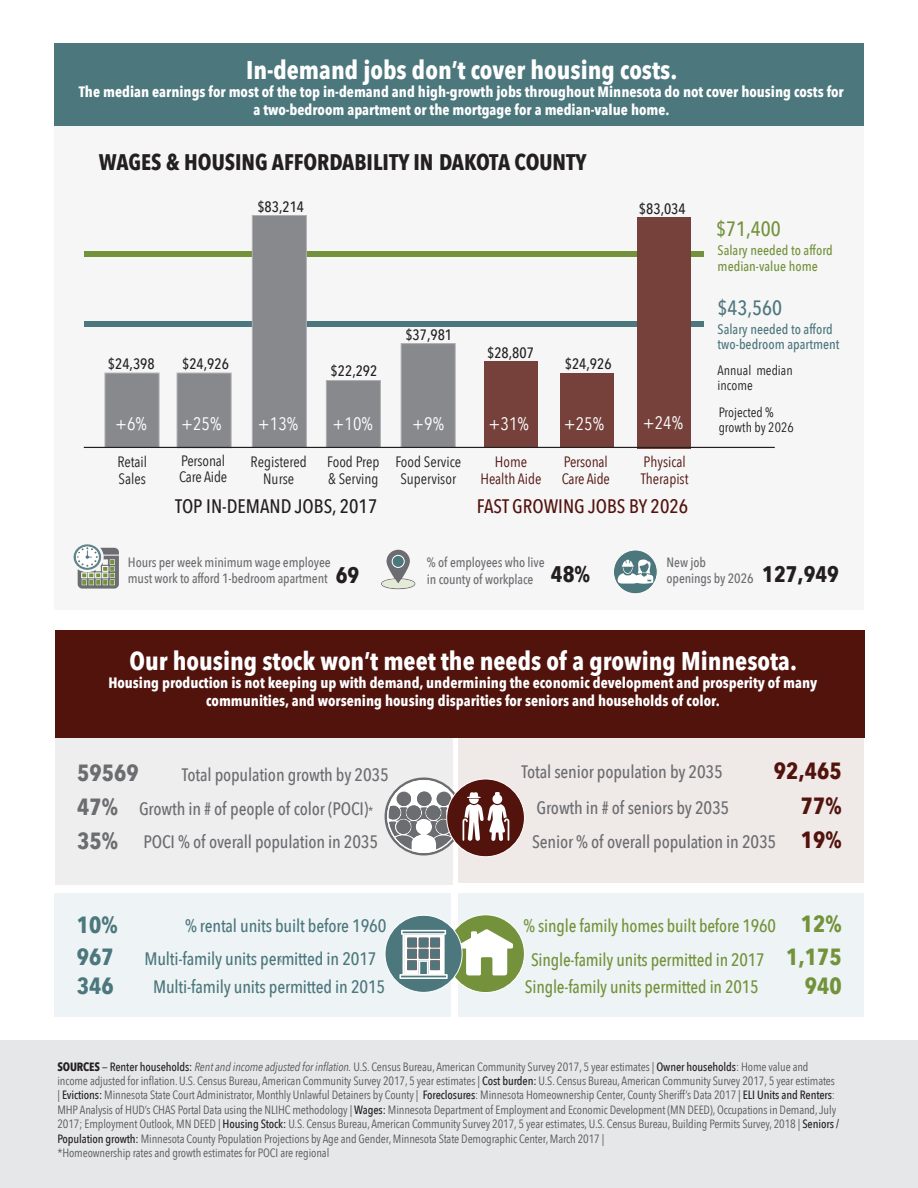
<style>
.page{position:relative;width:918px;height:1188px;background:#fff}
.page>*{position:absolute;margin:0;border:0;box-sizing:border-box;transform-origin:0 0}
.t1{font:700 25.5px "Avenir Next Condensed";color:#fff}
.t2{font:700 23.4px "Avenir Next Condensed";color:#73923b}
.t3{font:700 23.4px "Avenir Next Condensed";color:#52130d}
.t4{font:700 23.4px/29px "Avenir Next Condensed";color:#4c777d}
.t5{font:700 23.4px "Avenir Next Condensed";color:#6c6d70}
.t6{font:700 22.5px "Avenir Next Condensed";color:#231f20}
.t7{font:500 20.7px "Avenir Next Condensed";color:#73923b}
.t8{font:500 20.7px "Avenir Next Condensed";color:#4c777d}
.t9{font:500 19.5px "Avenir Next Condensed";color:#231f20}
.t10{font:500 19.5px "Avenir Next Condensed";color:#52130d}
.t11{font:500 18px/33.3px "Avenir Next Condensed";letter-spacing:-.01em;color:#6c6d70}
.t12{font:500 18px/33.6px "Avenir Next Condensed";letter-spacing:-.01em;color:#73923b;text-align:center}
.t13{font:500 18px/33.2px "Avenir Next Condensed";letter-spacing:-.01em;color:#4c777d}
.t14{font:18px "Avenir Next Condensed";color:#fff}
.t15{font:700 15px/18px "Avenir Next Condensed";color:#fff;text-align:center}
.t16{font:15px/16.5px "Avenir Next Condensed";color:#231f20}
.t17{font:500 15px "Avenir Next Condensed";color:#231f20}
.t18{font:15px/16.5px "Avenir Next Condensed";color:#52130d}
.t19{font:500 13.8px/15.5px "Avenir Next Condensed";color:#4c777d}
.t20{font:500 13.8px/15.5px "Avenir Next Condensed";color:#73923b}
.t21{font:500 13.5px/16.5px "Avenir Next Condensed";letter-spacing:-.01em;color:#6c6d70}
.t22{font:13.5px/15px "Avenir Next Condensed";color:#231f20}
.t23{font:12px/14.4px "Avenir Next Condensed";letter-spacing:-.01em;color:#57585a}
.s1{font-weight:700;font-size:22.5px;color:#231f20}
.s2{font-weight:700;font-size:23.4px}
.s3{font-size:12px}
.s4{font-weight:700;font-size:23.4px;color:#52130d}
.s5{font-weight:700;color:#231f20}
.s6{color:#231f20}
.s7{font-weight:500;color:#231f20}
.s8{font-style:italic}
</style>
<div class="page">
<div style="left:459px;top:894px;width:405px;height:123px;background:#eef4f5"></div>
<div style="left:54px;top:893px;width:396px;height:124px;background:#eef4f5"></div>
<div style="left:459px;top:726px;width:405px;height:157px;background:#efe9e8"></div>
<div style="left:55px;top:727px;width:397px;height:157px;background:#eeeeef"></div>
<div style="left:55px;top:112px;width:809px;height:498px;background:#f6f6f7"></div>
<div style="left:0;top:1041px;width:918px;height:147px;background:#e6e7e9"></div>
<svg style="left:278px;top:957px;width:4px;height:6px"></svg>
<div style="left:54px;top:44px;width:810px;height:82px;background:#4c777d"></div>
<div style="left:55px;top:630px;width:810px;height:108px;background:#52130d"></div>
<svg style="left:73px;top:544px;width:46px;height:45px"></svg>
<svg style="left:381px;top:549px;width:35px;height:40px"></svg>
<div style="left:392px;top:555px;width:12px;height:12px;background:#4c777d;border-radius:50%"></div>
<div style="left:392px;top:555px;width:13px;height:13px;border:1px solid #fff;border-radius:50%"></div>
<div style="left:447px;top:779px;width:77px;height:78px;background:#52130d;border-radius:50%"></div>
<svg style="left:384px;top:777px;width:125px;height:79px"></svg>
<div style="left:447px;top:915px;width:77px;height:78px;background:#73923b;border-radius:50%"></div>
<svg style="left:460px;top:929px;width:53px;height:46px"></svg>
<div style="left:385px;top:915px;width:77px;height:77px;background:#4c777d;border-radius:50%"></div>
<div style="left:385px;top:915px;width:78px;height:78px;border:1px solid #fff;border-radius:50%"></div>
<svg style="left:399px;top:930px;width:49px;height:49px"></svg>
<div style="left:613px;top:550px;width:44px;height:44px;background:#4c777d;border-radius:50%"></div>
<div style="left:613px;top:550px;width:45px;height:44px;border:1px solid #fff;border-radius:50%"></div>
<svg style="left:617px;top:559px;width:36px;height:25px"></svg>
<div style="left:84px;top:321px;width:620px;height:5px;background:#4c777d"></div>
<div style="left:84px;top:252px;width:620px;height:5px;background:#73923b"></div>
<div style="left:401px;top:343px;width:55px;height:105px;background:#87898c;border:1px solid #adaeb2"></div>
<div style="left:177px;top:373px;width:54px;height:75px;background:#87898c;border:1px solid #adaeb2"></div>
<div style="left:105px;top:373px;width:54px;height:75px;background:#87898c;border:1px solid #adaeb2"></div>
<div style="left:252px;top:215px;width:55px;height:233px;background:#87898c;border:1px solid #adaeb2"></div>
<div style="left:326px;top:380px;width:55px;height:68px;background:#87898c;border:1px solid #adaeb2"></div>
<div style="left:484px;top:361px;width:54px;height:86px;background:#76413b"></div>
<div style="left:637px;top:217px;width:54px;height:231px;background:#76413b"></div>
<div style="left:560px;top:373px;width:54px;height:75px;background:#76413b"></div>
<hr style="left:84px;top:447px;width:691px;height:1px;background:#231f20">
<h1 class="t1" style="left:246px;top:54px;width:433px">In-demand jobs don’t cover housing costs.</h1>
<p class="t15" style="left:79px;top:82px;width:766px">The median earnings for most of the top in-demand and high-growth jobs throughout Minnesota do not cover housing costs for a two-bedroom apartment or the mortgage for a median-value home.</p>
<h3 class="t6" style="left:99px;top:148px;width:489px">WAGES &amp; HOUSING AFFORDABILITY IN DAKOTA COUNTY</h3>
<p class="t17" style="left:257px;top:198px;width:48px">$83,214</p>
<p class="t17" style="left:639px;top:199px;width:48px">$83,034</p>
<h3 class="t7" style="left:716px;top:216px;width:66px">$71,400</h3>
<p class="t20" style="left:718px;top:243px;width:117px">Salary needed to afford median-value home</p>
<h3 class="t8" style="left:718px;top:295px;width:66px">$43,560</h3>
<p class="t17" style="left:108px;top:355px;width:48px">$24,398</p>
<p class="t17" style="left:182px;top:355px;width:48px">$24,926</p>
<h3 class="t14" style="left:181px;top:408px;width:42px">+25%</h3>
<h3 class="t14" style="left:115px;top:408px;width:33px">+6%</h3>
<h3 class="t14" style="left:258px;top:409px;width:42px">+13%</h3>
<p class="t17" style="left:405px;top:326px;width:48px">$37,981</p>
<p class="t17" style="left:331px;top:361px;width:48px">$22,292</p>
<h3 class="t14" style="left:333px;top:408px;width:42px">+10%</h3>
<h3 class="t14" style="left:412px;top:408px;width:33px">+9%</h3>
<p class="t17" style="left:487px;top:344px;width:48px">$28,807</p>
<h3 class="t14" style="left:489px;top:408px;width:42px">+31%</h3>
<p class="t17" style="left:565px;top:354px;width:48px">$24,926</p>
<p class="t19" style="left:718px;top:321px;width:123px">Salary needed to afford two-bedroom apartment</p>
<p class="t22" style="left:718px;top:362px;width:77px">Annual median income</p>
<h3 class="t14" style="left:564px;top:408px;width:42px">+25%</h3>
<p class="t22" style="left:719px;top:404px;width:77px">Projected % growth by 2026</p>
<h3 class="t14" style="left:643px;top:408px;width:42px">+24%</h3>
<p class="t16" style="left:117px;top:453px;width:31px">Retail<br>Sales</p>
<p class="t16" style="left:179px;top:452px;width:50px">Personal<br>Care Aide</p>
<p class="t16" style="left:251px;top:453px;width:58px;text-align:center">Registered<br>Nurse</p>
<p class="t16" style="left:327px;top:453px;width:54px">Food Prep &amp; Serving</p>
<p class="t16" style="left:395px;top:453px;width:67px;text-align:center">Food Service<br>Supervisor</p>
<p class="t18" style="left:480px;top:453px;width:63px;text-align:center">Home<br>Health Aide</p>
<p class="t18" style="left:562px;top:453px;width:50px">Personal<br>Care Aide</p>
<p class="t18" style="left:641px;top:453px;width:49px">Physical<br>Therapist</p>
<h3 class="t9" style="left:175px;top:495px;width:204px">TOP IN-DEMAND JOBS, 2017</h3>
<h3 class="t10" style="left:477px;top:495px;width:213px">FAST GROWING JOBS BY 2026</h3>
<p class="t21" style="left:128px;top:554px;width:204px">Hours per week minimum wage employee must work to afford 1-bedroom apartment</p>
<p class="t21" style="left:427px;top:554px;width:165px">% of employees who live<br>in county of workplace <span class="s1">48%</span></p>
<p class="t21" style="left:667px;top:554px;width:41px">New job</p>
<h3 class="t6" style="left:336px;top:561px;width:25px">69</h3>
<p class="t21" style="left:667px;top:570px;width:174px">openings by 2026 <span class="s1">127,949</span></p>
<h1 class="t1" style="left:130px;top:645px;width:669px">Our housing stock won’t meet the needs of a growing Minnesota.</h1>
<p class="t15" style="left:108px;top:673px;width:711px">Housing production is not keeping up with demand, undermining the economic development and prosperity of many communities, and worsening housing disparities for seniors and households of color.</p>
<h2 class="t5" style="left:77px;top:759px;width:63px">59569</h2>
<h3 class="t11" style="left:182px;top:758px;width:208px">Total population growth by 2035</h3>
<h3 class="t11" style="left:522px;top:755px;width:203px">Total senior population by 2035</h3>
<h2 class="t3" style="left:774px;top:756px;width:69px">92,465</h2>
<h3 class="t11" style="left:77px;top:792px;width:302px"><span class="s2">47%</span> Growth in # of people of color (POCI)<span class="s3">*<br></span><span class="s2">35%</span> POCI % of overall population in 2035</h3>
<h3 class="t11" style="left:537px;top:791px;width:194px">Growth in # of seniors by 2035</h3>
<h2 class="t3" style="left:801px;top:792px;width:42px">77%</h2>
<h3 class="t11" style="left:532px;top:825px;width:311px">Senior % of overall population in 2035 <span class="s4">19%</span></h3>
<h2 class="t4" style="left:77px;top:910px;width:42px">10%</h2>
<h3 class="t13" style="left:144px;top:909px;width:243px;text-indent:41px">% rental units built before 1960<br>Multi-family units permitted in 2017</h3>
<h2 class="t2" style="left:801px;top:910px;width:42px">12%</h2>
<h3 class="t12" style="left:524px;top:909px;width:254px">% single family homes built before 1960<br>Single-family units permitted in 2017</h3>
<h2 class="t4" style="left:77px;top:942px;width:38px">967<br>346</h2>
<h2 class="t2" style="left:786px;top:942px;width:57px">1,175</h2>
<h3 class="t13" style="left:153px;top:970px;width:234px">Multi-family units permitted in 2015</h3>
<h3 class="t12" style="left:525px;top:970px;width:235px">Single-family units permitted in 2015</h3>
<h2 class="t2" style="left:805px;top:971px;width:38px">940</h2>
<p class="t23" style="left:57px;top:1059px;width:783px"><span class="s5">SOURCES</span> <span class="s6">—</span> <span class="s7">Renter households:</span> <span class="s8">Rent and income adjusted for inflation.</span> U.S. Census Bureau, American Community Survey 2017, 5 year estimates | <span class="s7">Owner households</span>: Home value and income adjusted for inflation. U.S. Census Bureau, American Community Survey 2017, 5 year estimates | <span class="s7">Cost burden:</span> U.S. Census Bureau, American Community Survey 2017, 5 year estimates | <span class="s7">Evictions:</span> Minnesota State Court Administrator, Monthly Unlawful Detainers by County | <span class="s7">Foreclosures</span>: Minnesota Homeownership Center, County Sheriff’s Data 2017 | <span class="s7">ELI Units and Renters</span>:<br>MHP Analysis of HUD’s CHAS Portal Data using the NLIHC methodology | <span class="s7">Wages:</span> Minnesota Department of Employment and Economic Development (MN DEED), Occupations in Demand, July 2017; Employment Outlook, MN DEED | <span class="s7">Housing Stock:</span> U.S. Census Bureau, American Community Survey 2017, 5 year estimates, U.S. Census Bureau, Building Permits Survey, 2018 | <span class="s7">Seniors / Population growth:</span> Minnesota County Population Projections by Age and Gender, Minnesota State Demographic Center, March 2017 |<br>*Homeownership rates and growth estimates for POCI are regional</p>
</div>
